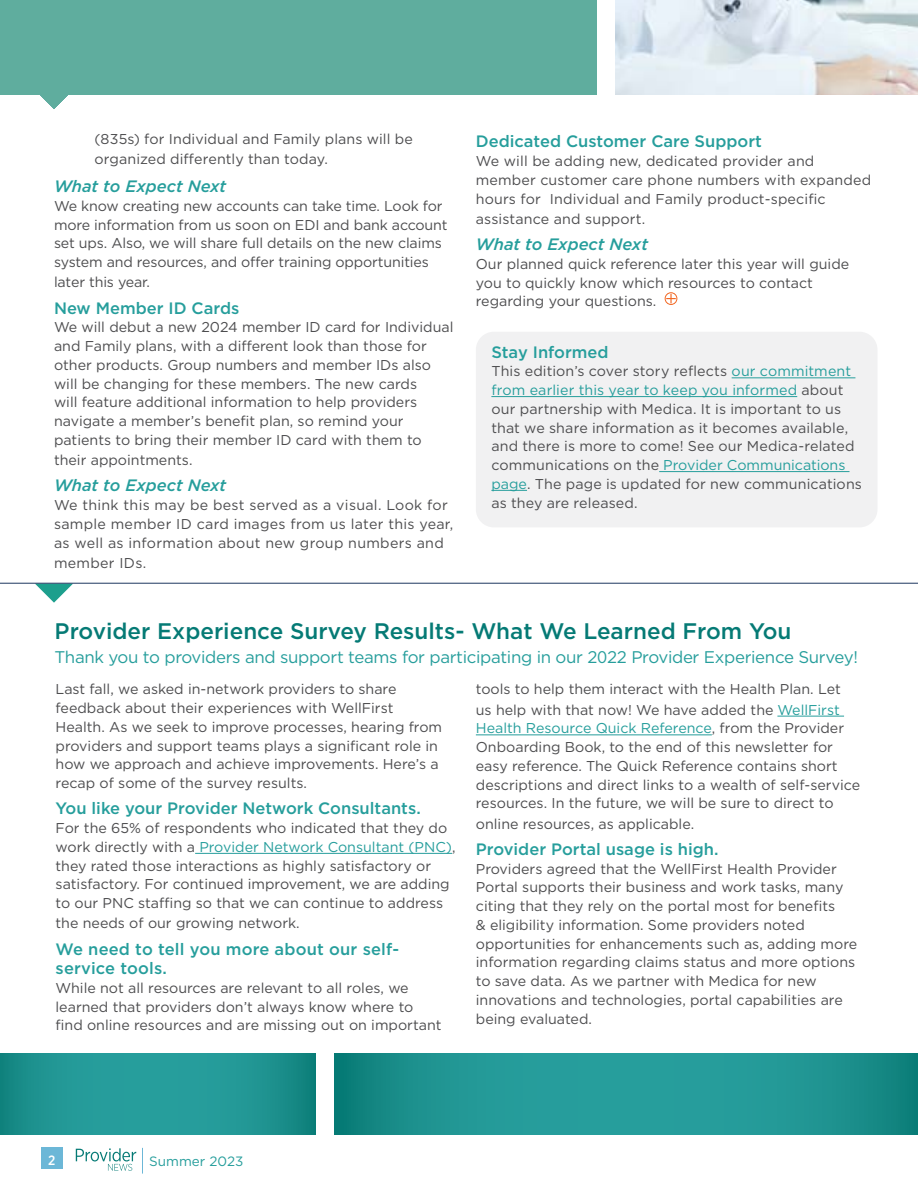
<style>
.page{position:relative;width:918px;height:1188px;background:#fff}
.page>*{position:absolute;margin:0;border:0;box-sizing:border-box;transform-origin:0 0}
.t1{font:500 22.5px "Gotham";color:#057a75}
.t2{font:16.8px "Gotham";letter-spacing:-.02em;color:#269e9c}
.t3{font:500 16.5px/19.5px "Gotham";color:#269e9c}
.t4{font:italic 500 16.5px "Gotham";color:#269e9c}
.Body_Copy{font:14.25px/18.8px "Gotham";color:#4d4d4f}
.Body_Copy-2{font:14.25px/18.8px "Gotham";letter-spacing:.02em;color:#4d4d4f}
.t5{font:14.25px/18.8px "Gotham";letter-spacing:.01em;color:#269e9c}
.t6{font:13.5px "Gotham";color:#269e9c}
.t7{font:500 13.5px "Gotham Narrow";color:#fff}
.s1{color:#4d4d4f}
.s2{color:#269e9c}
</style>
<div class="page">
<svg style="left:335px;top:1053px;width:582px;height:81px;background:#1f9592"></svg>
<hr style="left:917px;top:1053px;width:1px;height:81px;background:#077c76">
<svg style="left:0;top:1053px;width:316px;height:81px;background:#209693"></svg>
<div style="left:41px;top:1148px;width:21px;height:21px;background:#6cb7d7"></div>
<svg style="left:142px;top:1148px;width:1px;height:26px"></svg>
<svg style="left:76px;top:1148px;width:60px;height:23px"></svg>
<hr style="left:777px;top:716px;width:67px;height:1px;background:#269e9c">
<hr style="left:476px;top:735px;width:236px;height:1px;background:#269e9c">
<div style="left:476px;top:332px;width:402px;height:195px;background:#f1f1f2;border-radius:18px"></div>
<hr style="left:195px;top:853px;width:257px;height:1px;background:#269e9c">
<div style="left:665px;top:292px;width:12px;height:13px;border:1px solid #f26722;border-radius:50%"></div>
<svg style="left:666px;top:294px;width:10px;height:9px"></svg>
<hr style="left:732px;top:377px;width:123px;height:1px;background:#269e9c">
<hr style="left:491px;top:396px;width:306px;height:1px;background:#269e9c">
<hr style="left:659px;top:471px;width:190px;height:1px;background:#269e9c">
<hr style="left:491px;top:490px;width:36px;height:1px;background:#269e9c">
<svg style="left:35px;top:584px;width:38px;height:19px"></svg>
<hr style="left:0;top:583px;width:918px;height:1px;background:#1d3760">
<img style="left:616px;top:0;width:302px;height:94px">
<div style="left:0;top:0;width:597px;height:94px;background:#5fad9e"></div>
<svg style="left:35px;top:94px;width:38px;height:15px"></svg>
<p class="Body_Copy" style="left:94px;top:129px;width:320px;line-height:20.2px">(835s) for Individual and Family plans will be organized differently than today.</p>
<p class="t4" style="left:54px;top:176px;width:174px">What to Expect Next</p>
<p class="Body_Copy" style="left:54px;top:196px;width:395px">We know creating new accounts can take time. Look for more information from us soon on EDI and bank account set ups. Also, we will share full details on the new claims system and resources, and offer training opportunities</p>
<p class="Body_Copy" style="left:54px;top:273px;width:98px">later this year.</p>
<p class="t3" style="left:54px;top:298px;width:187px">New Member ID Cards</p>
<p class="Body_Copy" style="left:54px;top:318px;width:401px">We will debut a new 2024 member ID card for Individual and Family plans, with a different look than those for other products. Group numbers and member IDs also will be changing for these members. The new cards<br>will feature additional information to help providers navigate a member’s benefit plan, so remind your patients to bring their member ID card with them to</p>
<p class="Body_Copy" style="left:54px;top:450px;width:140px">their appointments.</p>
<p class="t4" style="left:54px;top:475px;width:174px">What to Expect Next</p>
<p class="Body_Copy-2" style="left:54px;top:495px;width:401px">We think this may be best served as a visual. Look for sample member ID card images from us later this year, as well as information about new group numbers and</p>
<p class="Body_Copy-2" style="left:54px;top:553px;width:94px">member IDs.</p>
<p class="t3" style="left:476px;top:132px;width:288px">Dedicated Customer Care Support</p>
<p class="Body_Copy" style="left:476px;top:151px;width:397px">We will be adding new, dedicated provider and member customer care phone numbers with expanded hours for Individual and Family product-specific</p>
<p class="Body_Copy" style="left:476px;top:209px;width:171px">assistance and support.</p>
<p class="t4" style="left:476px;top:234px;width:174px">What to Expect Next</p>
<p class="Body_Copy" style="left:476px;top:254px;width:375px">Our planned quick reference later this year will guide you to quickly know which resources to contact regarding your questions.</p>
<p class="t3" style="left:491px;top:342px;width:119px">Stay Informed</p>
<p class="t5" style="left:491px;top:362px;width:361px"><span class="s1">This edition’s cover story reflects</span> our commitment from earlier this year to keep you informed <span class="s1">about</span></p>
<p class="Body_Copy" style="left:491px;top:399px;width:372px">our partnership with Medica. It is important to us that we share information as it becomes available, and there is more to come! See our Medica-related communications on the <span class="s2">Provider Communications page</span>. The page is updated for new communications as they are released.</p>
<p class="t1" style="left:55px;top:617px;width:738px">Provider Experience Survey Results- What We Learned From You</p>
<p class="t2" style="left:55px;top:646px;width:805px">Thank you to providers and support teams for participating in our 2022 Provider Experience Survey!</p>
<p class="Body_Copy" style="left:56px;top:680px;width:388px">Last fall, we asked in-network providers to share feedback about their experiences with WellFirst Health. As we seek to improve processes, hearing from providers and support teams plays a significant role in how we approach and achieve improvements. Here’s a recap of some of the survey results.</p>
<p class="t3" style="left:56px;top:799px;width:367px">You like your Provider Network Consultants.</p>
<p class="Body_Copy" style="left:56px;top:818px;width:402px">For the 65% of respondents who indicated that they do work directly with a <span class="s2">Provider Network Consultant (PNC)</span>, they rated those interactions as highly satisfactory or satisfactory. For continued improvement, we are adding to our PNC staffing so that we can continue to address</p>
<p class="Body_Copy" style="left:56px;top:914px;width:246px">the needs of our growing network.</p>
<p class="t3" style="left:56px;top:939px;width:345px">We need to tell you more about our self&shy;service tools.</p>
<p class="Body_Copy" style="left:56px;top:978px;width:387px">While not all resources are relevant to all roles, we learned that providers don’t always know where to find online resources and are missing out on important</p>
<p class="Body_Copy" style="left:476px;top:679px;width:367px;line-height:20.2px">tools to help them interact with the Health Plan. Let us help with that now! We have added the <span class="s2">WellFirst</span></p>
<p class="Body_Copy" style="left:476px;top:719px;width:386px"><span class="s2">Health Resource Quick Reference</span>, from the Provider Onboarding Book, to the end of this newsletter for easy reference. The Quick Reference contains short descriptions and direct links to a wealth of self-service resources. In the future, we will be sure to direct to</p>
<p class="Body_Copy" style="left:476px;top:814px;width:220px">online resources, as applicable.</p>
<p class="t3" style="left:476px;top:839px;width:244px">Provider Portal usage is high.</p>
<p class="Body_Copy" style="left:476px;top:859px;width:383px">Providers agreed that the WellFirst Health Provider Portal supports their business and work tasks, many citing that they rely on the portal most for benefits<br>&amp; eligibility information. Some providers noted opportunities for enhancements such as, adding more information regarding claims status and more options to save data. As we partner with Medica for new innovations and technologies, portal capabilities are being evaluated.</p>
<p class="t7" style="left:48px;top:1152px;width:9px">2</p>
<p class="t6" style="left:149px;top:1153px;width:96px">Summer 2023</p>
</div>
